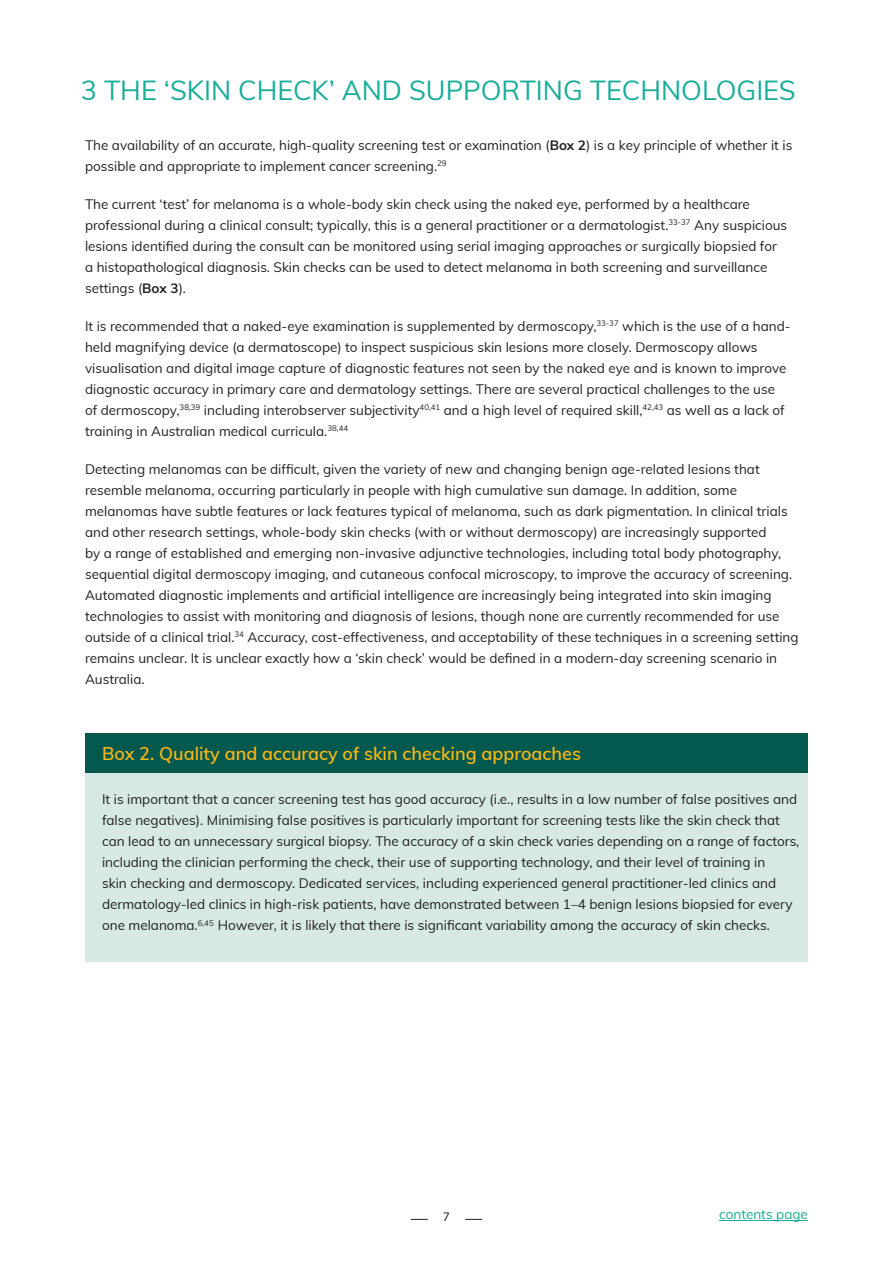
<style>
.page{position:relative;width:893px;height:1263px;background:#fff}
.page>*{position:absolute;margin:0;border:0;box-sizing:border-box;transform-origin:0 0}
.t1{font:27px "Muli";color:#19ad99}
.t2{font:600 18px "Muli";color:#fcb716}
.t3{font:13.5px/21px "Muli";color:#231f20}
.t4{font:13.5px "Muli";color:#16ac99}
.t5{font:12px "Mulish";color:#231f20}
.s1{font-weight:700}
</style>
<div class="page">
<svg style="left:465px;top:1219px;width:17px;height:1px"></svg>
<svg style="left:411px;top:1219px;width:17px;height:1px"></svg>
<div style="left:85px;top:733px;width:723px;height:40px;background:#03594e"></div>
<div style="left:85px;top:773px;width:723px;height:188px;background:#d6e9e5"></div>
<hr style="left:719px;top:1220px;width:89px;height:1px;background:#16ac99">
<h1 class="t1" style="left:81px;top:71px;width:716px">3 THE ‘SKIN CHECK’ AND SUPPORTING TECHNOLOGIES</h1>
<p class="t3" style="left:85px;top:134px;width:709px">The availability of an accurate, high-quality screening test or examination (<span class="s1">Box 2</span>) is a key principle of whether it is possible and appropriate to implement cancer screening.<sup>29</sup></p>
<p class="t3" style="left:85px;top:193px;width:704px">The current ‘test’ for melanoma is a whole-body skin check using the naked eye, performed by a healthcare professional during a clinical consult; typically, this is a general practitioner or a dermatologist.<sup>33-37</sup> Any suspicious lesions identified during the consult can be monitored using serial imaging approaches or surgically biopsied for a histopathological diagnosis. Skin checks can be used to detect melanoma in both screening and surveillance settings (<span class="s1">Box 3</span>).</p>
<p class="t3" style="left:85px;top:315px;width:707px">It is recommended that a naked-eye examination is supplemented by dermoscopy,<sup>33-37</sup> which is the use of a hand&shy;held magnifying device (a dermatoscope) to inspect suspicious skin lesions more closely. Dermoscopy allows visualisation and digital image capture of diagnostic features not seen by the naked eye and is known to improve diagnostic accuracy in primary care and dermatology settings. There are several practical challenges to the use<br>of dermoscopy,<sup>38,39</sup> including interobserver subjectivity<sup>40,41</sup> and a high level of required skill,<sup>42,43</sup> as well as a lack of training in Australian medical curricula.<sup>38,44</sup></p>
<p class="t3" style="left:85px;top:458px;width:715px">Detecting melanomas can be difficult, given the variety of new and changing benign age-related lesions that resemble melanoma, occurring particularly in people with high cumulative sun damage. In addition, some melanomas have subtle features or lack features typical of melanoma, such as dark pigmentation. In clinical trials and other research settings, whole-body skin checks (with or without dermoscopy) are increasingly supported<br>by a range of established and emerging non-invasive adjunctive technologies, including total body photography, sequential digital dermoscopy imaging, and cutaneous confocal microscopy, to improve the accuracy of screening.<br>Automated diagnostic implements and artificial intelligence are increasingly being integrated into skin imaging technologies to assist with monitoring and diagnosis of lesions, though none are currently recommended for use outside of a clinical trial.<sup>34</sup> Accuracy, cost-effectiveness, and acceptability of these techniques in a screening setting remains unclear. It is unclear exactly how a ‘skin check’ would be defined in a modern-day screening scenario in Australia.</p>
<h2 class="t2" style="left:102px;top:740px;width:480px">Box 2. Quality and accuracy of skin checking approaches</h2>
<p class="t3" style="left:102px;top:788px;width:699px">It is important that a cancer screening test has good accuracy (i.e., results in a low number of false positives and false negatives). Minimising false positives is particularly important for screening tests like the skin check that can lead to an unnecessary surgical biopsy. The accuracy of a skin check varies depending on a range of factors, including the clinician performing the check, their use of supporting technology, and their level of training in<br>skin checking and dermoscopy. Dedicated services, including experienced general practitioner-led clinics and dermatology-led clinics in high-risk patients, have demonstrated between 1–4 benign lesions biopsied for every one melanoma.<sup>6,45</sup> However, it is likely that there is significant variability among the accuracy of skin checks.</p>
<p class="t5" style="left:443px;top:1208px;width:9px">7</p>
<p class="t4" style="left:719px;top:1205px;width:90px">contents page</p>
</div>
